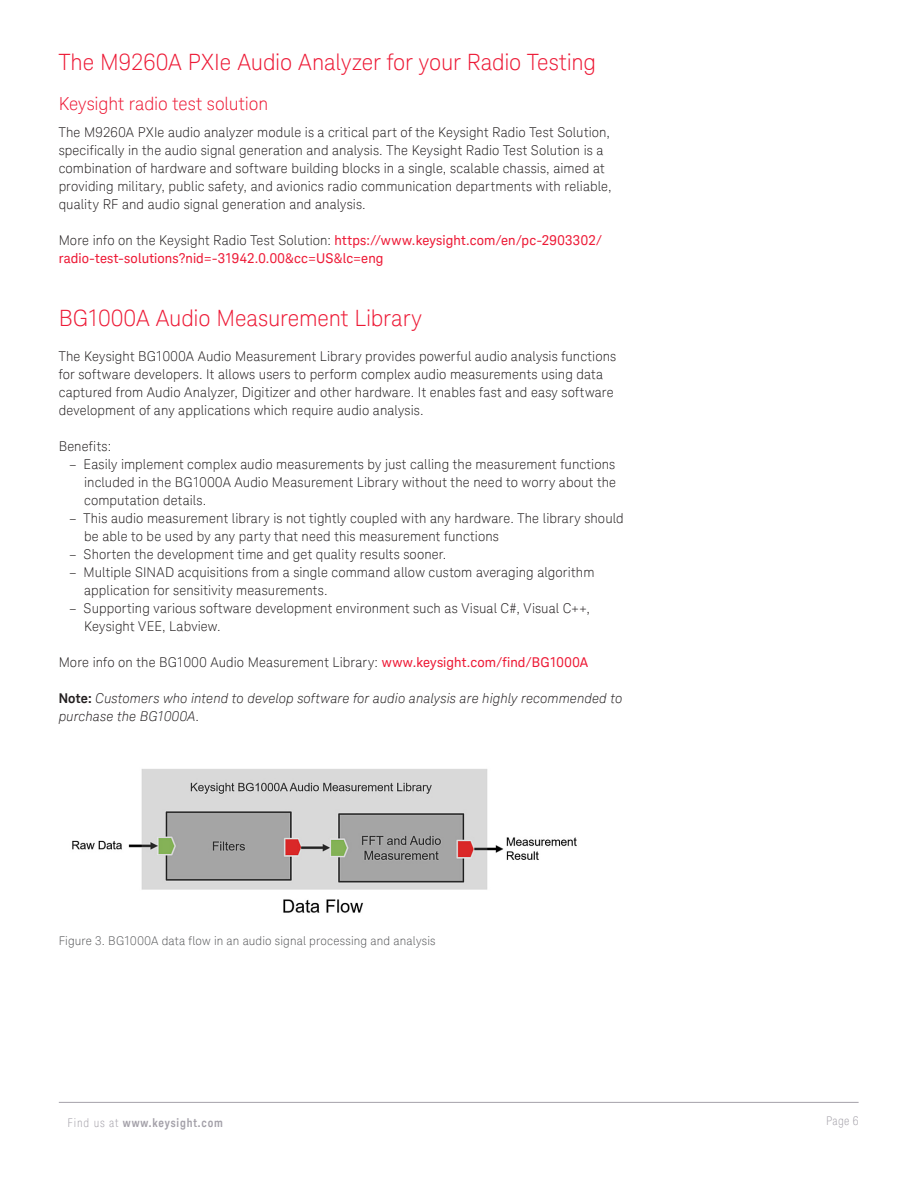
<style>
.page{position:relative;width:918px;height:1188px;background:#fff}
.page>*{position:absolute;margin:0;border:0;box-sizing:border-box;transform-origin:0 0}
.K_Heading_1{font:300 22.5px "Keysight Sans";letter-spacing:-.005em;color:#ed1a36}
.K_Heading_2{font:300 18px "Keysight Sans";letter-spacing:-.005em;color:#ed1a36}
.K_Body_Text{font:300 13.5px/18px "Keysight Sans";letter-spacing:.01em;color:#231f20}
.K_Body_Text-2{font:13.5px/18px "Keysight Sans";letter-spacing:.01em;color:#ed1a36}
.K_Body_Text-3{font:italic 300 13.5px/18px "Keysight Sans";letter-spacing:.005em;color:#231f20}
.K_Diagrams_and_Figur{font:300 12px "Keysight Sans";letter-spacing:.015em;color:#57585a}
.t1{font:700 12px "Keysight Sans Condensed";letter-spacing:.07em;color:#a4a1a9}
.t2{font:300 condensed 12px "Keysight Sans";color:#a4a1a9}
.s1{font-weight:300;color:#231f20}
.s2{font-weight:400;color:#ed1a36}
.s3{font-weight:700;font-style:normal}
.s4{font-style:normal}
.s5{font-family:"Keysight Sans";font-weight:300;font-stretch:condensed}
</style>
<div class="page">
<hr style="left:59px;top:1102px;width:800px;height:1px;background:#a4a1a9">
<img style="left:72px;top:769px;width:505px;height:144px">
<p class="K_Heading_1" style="left:59px;top:49px;width:539px">The M9260A PXIe Audio Analyzer for your Radio Testing</p>
<p class="K_Heading_2" style="left:59px;top:93px;width:211px">Keysight radio test solution</p>
<p class="K_Body_Text" style="left:59px;top:123px;width:555px">The M9260A PXIe audio analyzer module is a critical part of the Keysight Radio Test Solution, specifically in the audio signal generation and analysis. The Keysight Radio Test Solution is a combination of hardware and software building blocks in a single, scalable chassis, aimed at providing military, public safety, and avionics radio communication departments with reliable, quality RF and audio signal generation and analysis.</p>
<p class="K_Body_Text-2" style="left:59px;top:231px;width:545px"><span class="s1">More info on the Keysight Radio Test Solution:</span> https://www.keysight.com/en/pc-2903302/ radio-test-solutions?nid=-31942.0.00&amp;cc=US&amp;lc=eng</p>
<p class="K_Heading_1" style="left:59px;top:304px;width:365px">BG1000A Audio Measurement Library</p>
<p class="K_Body_Text" style="left:59px;top:347px;width:559px">The Keysight BG1000A Audio Measurement Library provides powerful audio analysis functions for software developers. It allows users to perform complex audio measurements using data captured from Audio Analyzer, Digitizer and other hardware. It enables fast and easy software development of any applications which require audio analysis.</p>
<p class="K_Body_Text" style="left:59px;top:437px;width:54px">Benefits:</p>
<p class="K_Body_Text" style="left:84px;top:455px;width:533px;text-align:justify;text-indent:-15px">– Easily implement complex audio measurements by just calling the measurement functions included in the BG1000A Audio Measurement Library without the need to worry about the computation details.</p>
<p class="K_Body_Text" style="left:84px;top:509px;width:541px;text-indent:-15px">– This audio measurement library is not tightly coupled with any hardware. The library should be able to be used by any party that need this measurement functions</p>
<p class="K_Body_Text" style="left:69px;top:545px;width:379px">– Shorten the development time and get quality results sooner.</p>
<p class="K_Body_Text" style="left:84px;top:563px;width:512px;text-indent:-15px">– Multiple SINAD acquisitions from a single command allow custom averaging algorithm application for sensitivity measurements.</p>
<p class="K_Body_Text" style="left:84px;top:599px;width:507px;text-indent:-15px">– Supporting various software development environment such as Visual C#, Visual C++,<br>Keysight VEE, Labview.</p>
<p class="K_Body_Text" style="left:59px;top:653px;width:531px">More info on the BG1000 Audio Measurement Library: <span class="s2">www.keysight.com/find/BG1000A</span></p>
<p class="K_Body_Text-3" style="left:59px;top:689px;width:565px"><span class="s3">Note:</span> Customers who intend to develop software for audio analysis are highly recommended to purchase the BG1000A<span class="s4">.</span></p>
<p class="K_Diagrams_and_Figur" style="left:59px;top:933px;width:378px">Figure 3. BG1000A data flow in an audio signal processing and analysis</p>
<p class="t1" style="left:68px;top:1115px;width:157px"><span class="s5">Find us at</span> www.keysight.com</p>
<p class="t2" style="left:826px;top:1113px;width:34px">Page 6</p>
</div>
